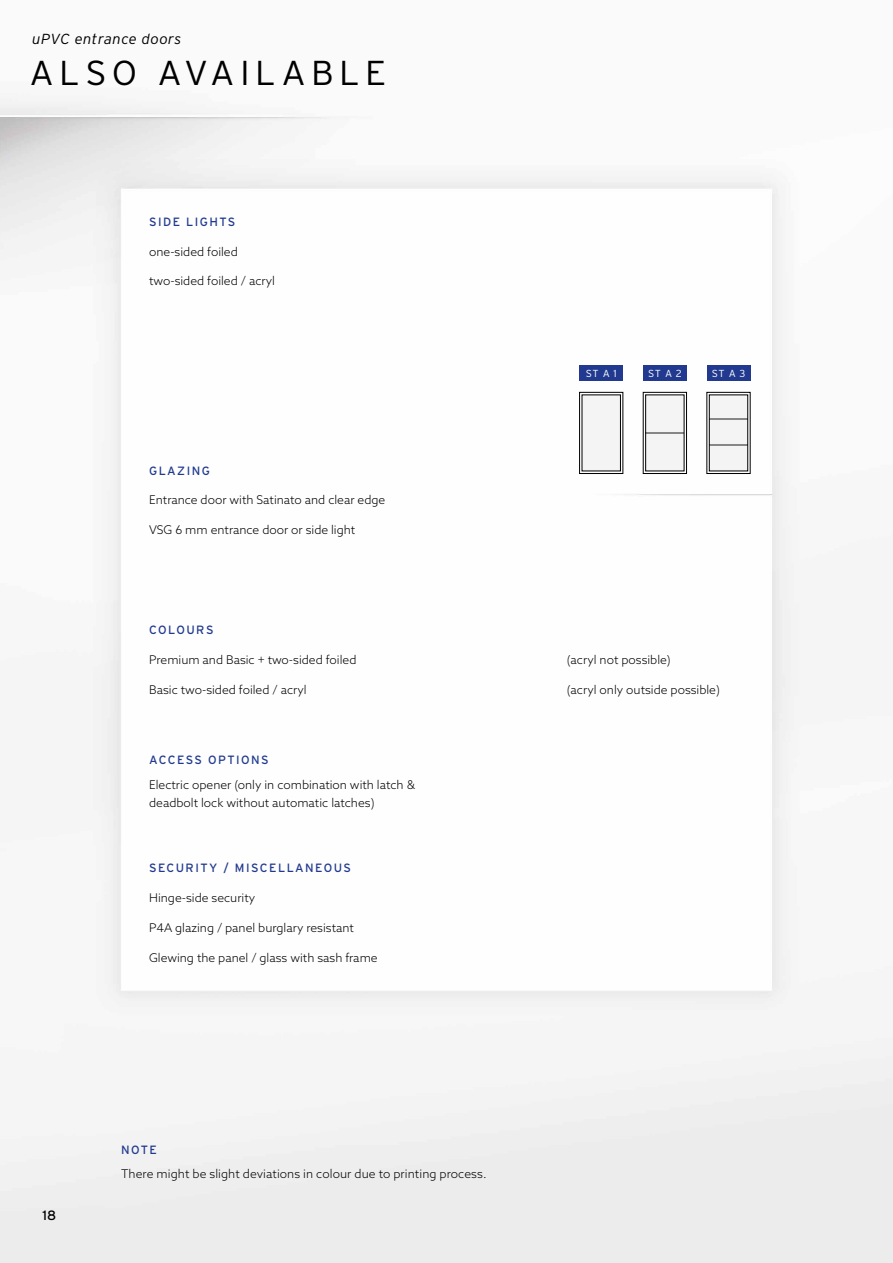
<style>
.page{position:relative;width:893px;height:1263px;background:#fff}
.page>*{position:absolute;margin:0;border:0;box-sizing:border-box;transform-origin:0 0}
.t1{font:300 34.5px "Interstate";letter-spacing:.15em;color:#000;scale:1.04 1}
.t2{font:italic 300 14.55px "Interstate";letter-spacing:.03em;color:#000}
.t3{font:13.5px "Interstate";color:#000}
.t4{font:300 12px/18px "Azo Sans";color:#000}
.t5{font:12px "Interstate";letter-spacing:.12em;color:#213a8f}
.t6{font:300 10.2px "Interstate";color:#fff}
</style>
<div class="page">
<img style="left:0;top:98px;width:893px;height:1165px">
<div style="left:582px;top:395px;width:38px;height:76px;background:#f4f4f4"></div>
<div style="left:709px;top:395px;width:39px;height:76px;background:#f4f4f4"></div>
<div style="left:646px;top:395px;width:38px;height:76px;background:#f4f4f4"></div>
<hr style="left:645px;top:432px;width:39px;height:2px;background:#878787">
<hr style="left:709px;top:419px;width:39px;height:1px;background:#878787">
<hr style="left:709px;top:445px;width:39px;height:1px;background:#878787">
<div style="left:582px;top:395px;width:39px;height:76px;border:1px solid #000"></div>
<div style="left:709px;top:395px;width:39px;height:76px;border:1px solid #000"></div>
<div style="left:645px;top:395px;width:39px;height:76px;border:1px solid #000"></div>
<div style="left:579px;top:392px;width:44px;height:82px;border:1px solid #000"></div>
<div style="left:707px;top:392px;width:43px;height:82px;border:1px solid #000"></div>
<div style="left:643px;top:392px;width:44px;height:82px;border:1px solid #000"></div>
<div style="left:579px;top:366px;width:44px;height:15px;background:#213a8f"></div>
<div style="left:707px;top:366px;width:43px;height:15px;background:#213a8f"></div>
<div style="left:643px;top:366px;width:44px;height:15px;background:#213a8f"></div>
<p class="t2" style="left:32px;top:31px;width:151px">uPVC entrance doors</p>
<h1 class="t1" style="left:29px;top:54px;width:345px">ALSO AVAILABLE</h1>
<p class="t5" style="left:149px;top:215px;width:88px">SIDE LIGHTS</p>
<p class="t4" style="left:149px;top:242px;width:90px">one-sided foiled</p>
<p class="t4" style="left:149px;top:272px;width:127px">two-sided foiled / acryl</p>
<p class="t5" style="left:149px;top:464px;width:62px">GLAZING</p>
<p class="t4" style="left:149px;top:491px;width:238px">Entrance door with Satinato and clear edge</p>
<p class="t4" style="left:149px;top:521px;width:208px">VSG 6 mm entrance door or side light</p>
<p class="t6" style="left:586px;top:368px;width:32px">ST A 1</p>
<p class="t6" style="left:648px;top:368px;width:35px">ST A 2</p>
<p class="t6" style="left:712px;top:368px;width:35px">ST A 3</p>
<p class="t5" style="left:149px;top:623px;width:66px">COLOURS</p>
<p class="t4" style="left:149px;top:650px;width:209px">Premium and Basic + two-sided foiled</p>
<p class="t4" style="left:567px;top:650px;width:106px">(acryl not possible)</p>
<p class="t4" style="left:149px;top:680px;width:159px">Basic two-sided foiled / acryl</p>
<p class="t4" style="left:567px;top:680px;width:155px">(acryl only outside possible)</p>
<p class="t5" style="left:149px;top:753px;width:121px">ACCESS OPTIONS</p>
<p class="t4" style="left:149px;top:775px;width:267px">Electric opener (only in combination with latch &amp; deadbolt lock without automatic latches)</p>
<p class="t5" style="left:149px;top:861px;width:203px">SECURITY / MISCELLANEOUS</p>
<p class="t4" style="left:149px;top:888px;width:108px">Hinge-side security</p>
<p class="t4" style="left:149px;top:918px;width:206px">P4A glazing / panel burglary resistant</p>
<p class="t4" style="left:149px;top:948px;width:230px">Glewing the panel / glass with sash frame</p>
<p class="t5" style="left:121px;top:1143px;width:37px">NOTE</p>
<p class="t3" style="left:43px;top:1208px;width:15px">18</p>
<p class="t4" style="left:121px;top:1164px;width:367px">There might be slight deviations in colour due to printing process.</p>
</div>
